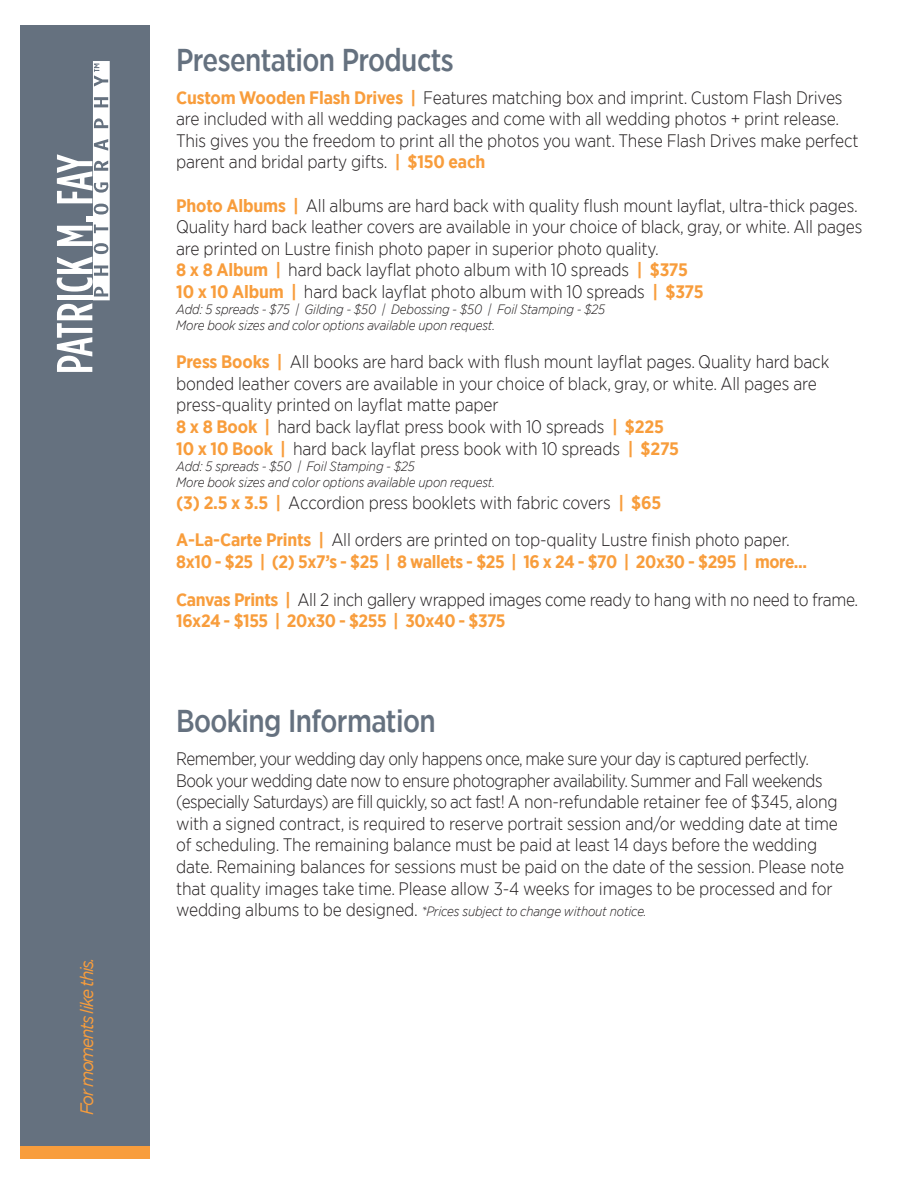
<style>
.page{position:relative;width:918px;height:1188px;background:#fff}
.page>*{position:absolute;margin:0;border:0;box-sizing:border-box;transform-origin:0 0}
.Page_Headline{font:500 31.5px "Gotham Narrow";letter-spacing:-.02em;color:#65717f;scale:.95 1}
.Orange{font:300 18px/21.6px "Gotham Narrow";letter-spacing:-.01em;color:#231f20}
.Italic{font:300 18px "Gotham Narrow";letter-spacing:-.02em;color:#231f20}
.Italic-2{font:700 18px "Gotham Narrow";letter-spacing:-.02em;color:#f89d3c}
.t1{font:italic 18px "Gotham";letter-spacing:-.08em;color:#f89d3c;scale:.95 1}
.Italic-3{font:italic 300 13.5px "Gotham Narrow";letter-spacing:-.01em;color:#231f20}
.Orange-2{font:italic 300 13.5px "Gotham Narrow";letter-spacing:-.01em;color:#231f20}
.s1{font-weight:700;color:#f89d3c}
.s2{font-style:normal;font-size:18px}
</style>
<div class="page">
<div style="left:21px;top:26px;width:129px;height:1133px;background:#65717f"></div>
<svg style="left:57px;top:61px;width:53px;height:311px"></svg>
<div style="left:21px;top:1146px;width:129px;height:13px;background:#f89d3c"></div>
<p class="t1" style="left:75px;top:1115px;width:167px;rotate:-90deg">For moments like this.</p>
<p class="Page_Headline" style="left:176px;top:40px;width:294px">Presentation Products</p>
<p class="Orange" style="left:176px;top:86px;width:684px"><span class="s1">Custom Wooden Flash Drives |</span> Features matching box and imprint. Custom Flash Drives are included with all wedding packages and come with all wedding photos + print release.<br>This gives you the freedom to print all the photos you want. These Flash Drives make perfect parent and bridal party gifts. <span class="s1">| $150 each</span></p>
<p class="Orange" style="left:176px;top:194px;width:688px"><span class="s1">Photo Albums |</span> All albums are hard back with quality flush mount layflat, ultra-thick pages.<br>Quality hard back leather covers are available in your choice of black, gray, or white. All pages are printed on Lustre finish photo paper in superior photo quality.</p>
<p class="Orange" style="left:176px;top:259px;width:513px"><span class="s1">8 x 8 Album |</span> hard back layflat photo album with 10 spreads <span class="s1">| $375</span></p>
<p class="Orange" style="left:176px;top:281px;width:529px"><span class="s1">10 x 10 Album |</span> hard back layflat photo album with 10 spreads <span class="s1">| $375</span></p>
<p class="Italic-3" style="left:176px;top:301px;width:431px">Add: 5 spreads - $75 | Gilding - $50 | Debossing - $50 | Foil Stamping - $25</p>
<p class="Italic-3" style="left:176px;top:317px;width:320px">More book sizes and color options available upon request.</p>
<p class="Orange" style="left:176px;top:351px;width:655px"><span class="s1">Press Books |</span> All books are hard back with flush mount layflat pages. Quality hard back bonded leather covers are available in your choice of black, gray, or white. All pages are press-quality printed on layflat matte paper</p>
<p class="Orange" style="left:176px;top:416px;width:489px"><span class="s1">8 x 8 Book |</span> hard back layflat press book with 10 spreads <span class="s1">| $225</span></p>
<p class="Orange" style="left:176px;top:437px;width:504px"><span class="s1">10 x 10 Book |</span> hard back layflat press book with 10 spreads <span class="s1">| $275</span></p>
<p class="Italic-3" style="left:176px;top:458px;width:240px">Add: 5 spreads - $50 | Foil Stamping - $25</p>
<p class="Italic-3" style="left:176px;top:474px;width:320px">More book sizes and color options available upon request.</p>
<p class="Italic" style="left:176px;top:491px;width:487px"><span class="s1">(3) 2.5 x 3.5 |</span> Accordion press booklets with fabric covers <span class="s1">| $65</span></p>
<p class="Italic" style="left:176px;top:529px;width:615px"><span class="s1">A-La-Carte Prints |</span> All orders are printed on top-quality Lustre finish photo paper.</p>
<p class="Italic-2" style="left:176px;top:550px;width:633px">8x10 - $25 | (2) 5x7’s - $25 | 8 wallets - $25 | 16 x 24 - $70 | 20x30 - $295 | more...</p>
<p class="Italic" style="left:176px;top:589px;width:684px"><span class="s1">Canvas Prints |</span> All 2 inch gallery wrapped images come ready to hang with no need to frame.</p>
<p class="Italic-2" style="left:176px;top:610px;width:331px">16x24 - $155 | 20x30 - $255 | 30x40 - $375</p>
<p class="Page_Headline" style="left:176px;top:700px;width:275px">Booking Information</p>
<p class="Orange" style="left:176px;top:747px;width:670px">Remember, your wedding day only happens once, make sure your day is captured perfectly.<br>Book your wedding date now to ensure photographer availability. Summer and Fall weekends (especially Saturdays) are fill quickly, so act fast! A non-refundable retainer fee of $345, along with a signed contract, is required to reserve portrait session and/or wedding date at time of scheduling. The remaining balance must be paid at least 14 days before the wedding date. Remaining balances for sessions must be paid on the date of the session. Please note that quality images take time. Please allow 3-4 weeks for images to be processed and for</p>
<p class="Orange-2" style="left:176px;top:903px;width:472px"><span class="s2">wedding albums to be designed.</span> *Prices subject to change without notice.</p>
</div>
